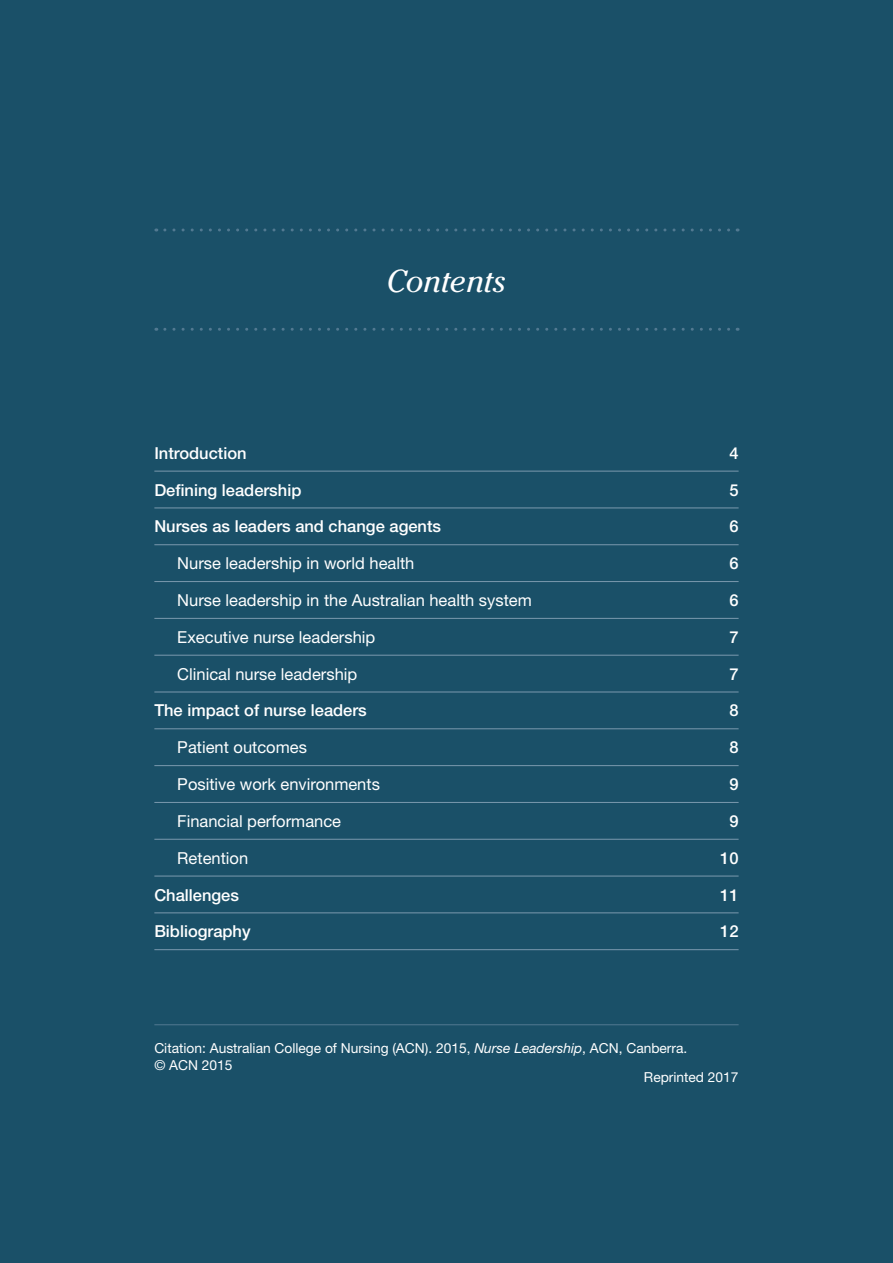
<style>
.page{position:relative;width:893px;height:1263px;background:#1a5068}
.page>*{position:absolute;margin:0;border:0;box-sizing:border-box;transform-origin:0 0}
.t1{font:italic 31.5px "Cheltenham Std";color:#fff}
.t2{font:16.5px "Helvetica Neue LT Std";color:#fff}
.t3{font:500 16.5px "Helvetica Neue LT Std";color:#fff}
.t4{font:13.8px/16.5px "Helvetica Neue LT Std";color:#fff}
.s1{font-style:italic}
</style>
<div class="page">
<hr style="left:154px;top:471px;width:585px;height:1px;background:#7a99ae">
<hr style="left:154px;top:507px;width:585px;height:1px;background:#7a99ae">
<hr style="left:154px;top:544px;width:585px;height:1px;background:#7a99ae">
<hr style="left:154px;top:581px;width:585px;height:1px;background:#7a99ae">
<hr style="left:154px;top:618px;width:585px;height:1px;background:#7a99ae">
<hr style="left:154px;top:655px;width:585px;height:1px;background:#7a99ae">
<hr style="left:154px;top:692px;width:585px;height:1px;background:#7a99ae">
<hr style="left:154px;top:728px;width:585px;height:1px;background:#7a99ae">
<hr style="left:154px;top:765px;width:585px;height:1px;background:#7a99ae">
<hr style="left:154px;top:802px;width:585px;height:1px;background:#7a99ae">
<hr style="left:154px;top:839px;width:585px;height:1px;background:#7a99ae">
<hr style="left:154px;top:876px;width:585px;height:1px;background:#7a99ae">
<hr style="left:154px;top:912px;width:585px;height:1px;background:#7a99ae">
<hr style="left:154px;top:949px;width:585px;height:1px;background:#7a99ae">
<svg style="left:165px;top:328px;width:573px;height:3px"></svg>
<svg style="left:165px;top:228px;width:573px;height:3px"></svg>
<hr style="left:154px;top:1024px;width:585px;height:1px;background:#527991">
<h1 class="t1" style="left:387px;top:262px;width:121px">Contents</h1>
<p class="t3" style="left:154px;top:443px;width:94px">Introduction</p>
<p class="t3" style="left:729px;top:443px;width:11px">4</p>
<p class="t3" style="left:154px;top:480px;width:149px">Defining leadership</p>
<p class="t3" style="left:729px;top:480px;width:11px">5</p>
<p class="t3" style="left:154px;top:517px;width:288px">Nurses as leaders and change agents</p>
<p class="t3" style="left:729px;top:517px;width:11px">6</p>
<p class="t2" style="left:177px;top:553px;width:239px">Nurse leadership in world health</p>
<p class="t3" style="left:729px;top:553px;width:11px">6</p>
<p class="t2" style="left:177px;top:590px;width:356px">Nurse leadership in the Australian health system</p>
<p class="t3" style="left:729px;top:590px;width:11px">6</p>
<p class="t2" style="left:177px;top:627px;width:200px">Executive nurse leadership</p>
<p class="t3" style="left:729px;top:627px;width:11px">7</p>
<p class="t2" style="left:177px;top:664px;width:181px">Clinical nurse leadership</p>
<p class="t3" style="left:729px;top:664px;width:11px">7</p>
<p class="t3" style="left:154px;top:701px;width:214px">The impact of nurse leaders</p>
<p class="t3" style="left:729px;top:701px;width:11px">8</p>
<p class="t2" style="left:177px;top:737px;width:131px">Patient outcomes</p>
<p class="t3" style="left:729px;top:737px;width:11px">8</p>
<p class="t2" style="left:177px;top:774px;width:204px">Positive work environments</p>
<p class="t3" style="left:729px;top:774px;width:11px">9</p>
<p class="t2" style="left:177px;top:811px;width:165px">Financial performance</p>
<p class="t3" style="left:729px;top:811px;width:11px">9</p>
<p class="t2" style="left:177px;top:848px;width:72px">Retention</p>
<p class="t3" style="left:720px;top:848px;width:20px">10</p>
<p class="t3" style="left:154px;top:885px;width:86px">Challenges</p>
<p class="t3" style="left:720px;top:885px;width:20px">11</p>
<p class="t3" style="left:154px;top:922px;width:98px">Bibliography</p>
<p class="t3" style="left:720px;top:922px;width:20px">12</p>
<p class="t4" style="left:154px;top:1040px;width:534px">Citation: Australian College of Nursing (ACN). 2015, <span class="s1">Nurse Leadership</span>, ACN, Canberra. © ACN 2015</p>
<p class="t4" style="left:644px;top:1069px;width:96px">Reprinted 2017</p>
</div>
